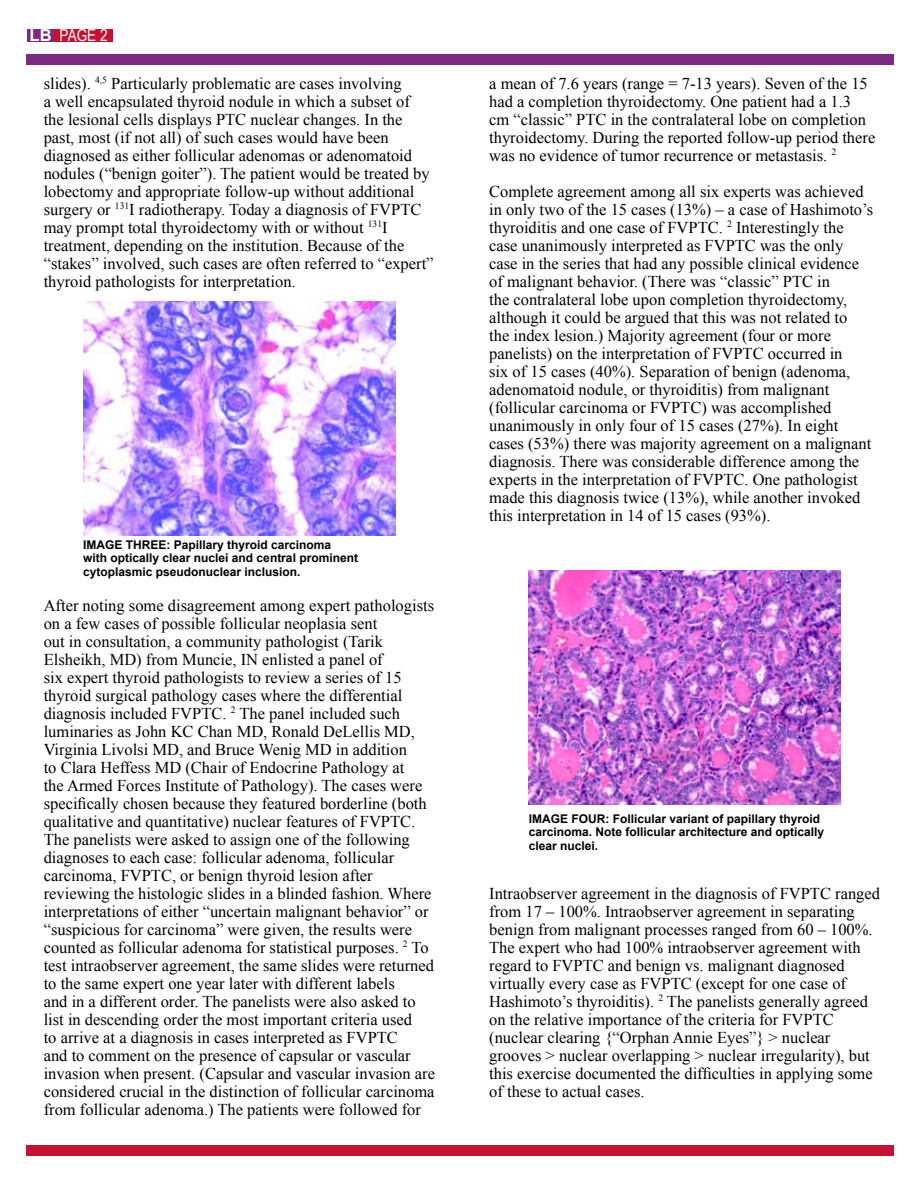
<style>
.page{position:relative;width:918px;height:1188px;background:#fff}
.page>*{position:absolute;margin:0;border:0;box-sizing:border-box;transform-origin:0 0}
.t1{font:16.5px/18px "Times New Roman";color:#000}
.t2{font:16.5px "Arial Narrow";color:#fff}
.t3{font:700 12px/13.5px "Arial";color:#000}
.s1{font-family:"Arial";font-weight:700}
</style>
<div class="page">
<div style="left:26px;top:54px;width:868px;height:11px;background:#7c2b83"></div>
<div style="left:26px;top:1145px;width:868px;height:10px;background:#c41230"></div>
<div style="left:54px;top:29px;width:59px;height:13px;background:#c41230"></div>
<div style="left:27px;top:29px;width:27px;height:13px;background:#7c2b83"></div>
<img style="left:83px;top:301px;width:312px;height:234px">
<img style="left:529px;top:570px;width:312px;height:234px">
<p class="t2" style="left:30px;top:23px;width:79px"><span class="s1">LB</span> PAGE 2</p>
<p class="t1" style="left:44px;top:74px;width:391px">slides). <sup>4,5</sup> Particularly problematic are cases involving<br>a well encapsulated thyroid nodule in which a subset of the lesional cells displays PTC nuclear changes. In the past, most (if not all) of such cases would have been diagnosed as either follicular adenomas or adenomatoid nodules (“benign goiter”). The patient would be treated by lobectomy and appropriate follow-up without additional surgery or <sup>131</sup>I radiotherapy. Today a diagnosis of FVPTC may prompt total thyroidectomy with or without <sup>131</sup>I treatment, depending on the institution. Because of the “stakes” involved, such cases are often referred to “expert” thyroid pathologists for interpretation.</p>
<p class="t3" style="left:83px;top:538px;width:276px">IMAGE THREE: Papillary thyroid carcinoma with optically clear nuclei and central prominent cytoplasmic pseudonuclear inclusion.</p>
<p class="t1" style="left:44px;top:596px;width:393px">After noting some disagreement among expert pathologists on a few cases of possible follicular neoplasia sent<br>out in consultation, a community pathologist (Tarik Elsheikh, MD) from Muncie, IN enlisted a panel of<br>six expert thyroid pathologists to review a series of 15 thyroid surgical pathology cases where the differential diagnosis included FVPTC. <sup>2</sup> The panel included such luminaries as John KC Chan MD, Ronald DeLellis MD, Virginia Livolsi MD, and Bruce Wenig MD in addition<br>to Clara Heffess MD (Chair of Endocrine Pathology at<br>the Armed Forces Institute of Pathology). The cases were specifically chosen because they featured borderline (both qualitative and quantitative) nuclear features of FVPTC.<br>The panelists were asked to assign one of the following diagnoses to each case: follicular adenoma, follicular carcinoma, FVPTC, or benign thyroid lesion after reviewing the histologic slides in a blinded fashion. Where interpretations of either “uncertain malignant behavior” or “suspicious for carcinoma” were given, the results were counted as follicular adenoma for statistical purposes. <sup>2</sup> To test intraobserver agreement, the same slides were returned to the same expert one year later with different labels<br>and in a different order. The panelists were also asked to list in descending order the most important criteria used<br>to arrive at a diagnosis in cases interpreted as FVPTC<br>and to comment on the presence of capsular or vascular invasion when present. (Capsular and vascular invasion are considered crucial in the distinction of follicular carcinoma from follicular adenoma.) The patients were followed for</p>
<p class="t1" style="left:489px;top:74px;width:388px">a mean of 7.6 years (range = 7-13 years). Seven of the 15 had a completion thyroidectomy. One patient had a 1.3<br>cm “classic” PTC in the contralateral lobe on completion thyroidectomy. During the reported follow-up period there was no evidence of tumor recurrence or metastasis. <sup>2</sup></p>
<p class="t1" style="left:489px;top:182px;width:385px">Complete agreement among all six experts was achieved in only two of the 15 cases (13%) – a case of Hashimoto’s thyroiditis and one case of FVPTC. <sup>2</sup> Interestingly the case unanimously interpreted as FVPTC was the only case in the series that had any possible clinical evidence of malignant behavior. (There was “classic” PTC in<br>the contralateral lobe upon completion thyroidectomy, although it could be argued that this was not related to<br>the index lesion.) Majority agreement (four or more panelists) on the interpretation of FVPTC occurred in<br>six of 15 cases (40%). Separation of benign (adenoma, adenomatoid nodule, or thyroiditis) from malignant (follicular carcinoma or FVPTC) was accomplished unanimously in only four of 15 cases (27%). In eight cases (53%) there was majority agreement on a malignant diagnosis. There was considerable difference among the experts in the interpretation of FVPTC. One pathologist made this diagnosis twice (13%), while another invoked this interpretation in 14 of 15 cases (93%).</p>
<p class="t3" style="left:529px;top:812px;width:297px">IMAGE FOUR: Follicular variant of papillary thyroid carcinoma. Note follicular architecture and optically clear nuclei.</p>
<p class="t1" style="left:489px;top:884px;width:392px">Intraobserver agreement in the diagnosis of FVPTC ranged from 17 – 100%. Intraobserver agreement in separating benign from malignant processes ranged from 60 – 100%.<br>The expert who had 100% intraobserver agreement with regard to FVPTC and benign vs. malignant diagnosed virtually every case as FVPTC (except for one case of Hashimoto’s thyroiditis). <sup>2</sup> The panelists generally agreed on the relative importance of the criteria for FVPTC (nuclear clearing {“Orphan Annie Eyes”} &gt; nuclear grooves &gt; nuclear overlapping &gt; nuclear irregularity), but this exercise documented the difficulties in applying some of these to actual cases.</p>
</div>
